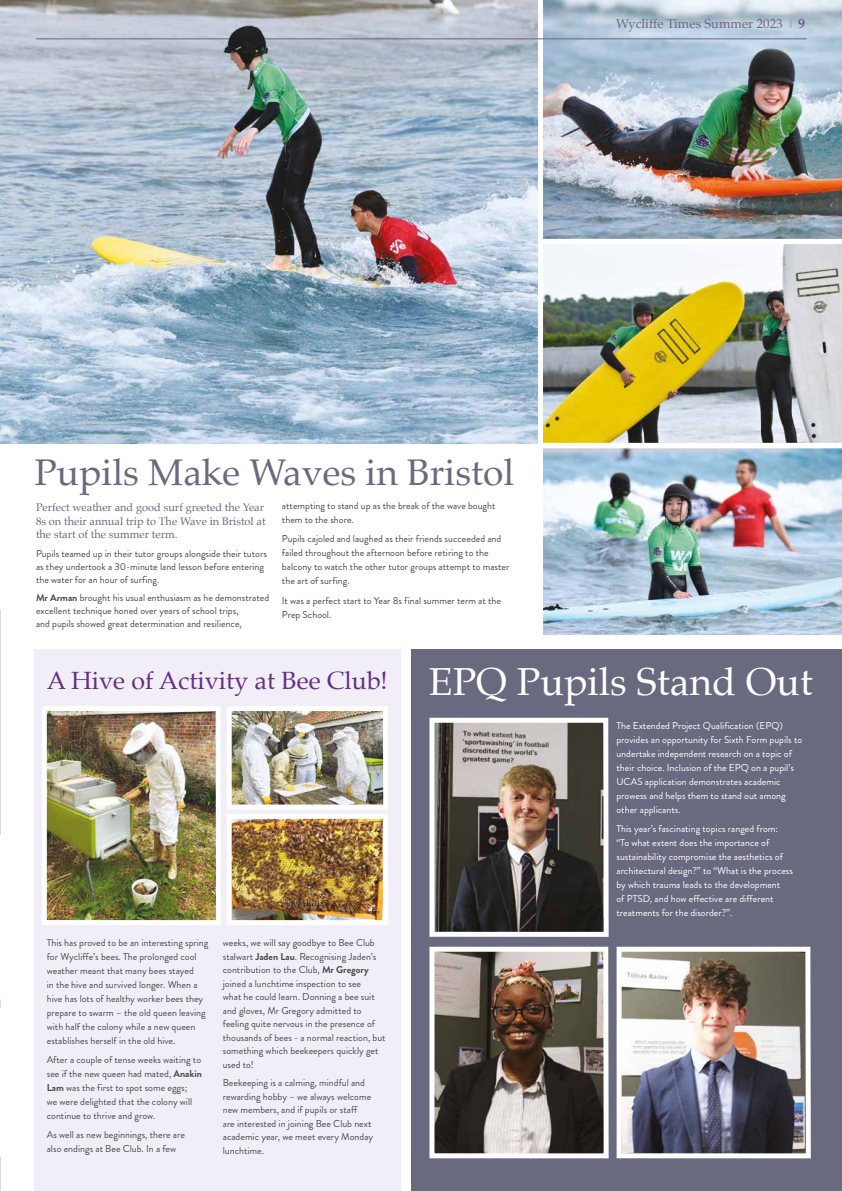
<style>
.page{position:relative;width:842px;height:1191px;background:#fff}
.page>*{position:absolute;margin:0;border:0;box-sizing:border-box;transform-origin:0 0}
.t1{font:39.1px "Palatino";color:#fff}
.t2{font:37.1px "Palatino";color:#69697f}
.t3{font:25px "Palatino";color:#652e84}
.t4{font:13px "Palatino";color:#69697f}
.t5{font:11px/14px "Palatino";color:#69697f}
.t6{font:10px/14px "Brandon Grotesque";color:#4a4a49}
.t7{font:10px/14px "Brandon Grotesque";color:#fff}
.s1{font-family:"Brandon Grotesque";color:#ac8fbf}
.s2{color:#652e84}
.s3{font-weight:700}
</style>
<div class="page">
<img style="left:0;top:0;width:538px;height:443px">
<img style="left:538px;top:0;width:304px;height:239px">
<hr style="left:36px;top:38px;width:770px;height:1px;background:#69697f">
<img style="left:146px;top:3px;width:161px;height:136px">
<img style="left:543px;top:244px;width:299px;height:199px">
<img style="left:543px;top:448px;width:299px;height:187px">
<div style="left:35px;top:650px;width:365px;height:541px;background:#f2eef7"></div>
<div style="left:411px;top:650px;width:431px;height:541px;background:#69697f"></div>
<img style="left:42px;top:706px;width:179px;height:219px">
<img style="left:227px;top:706px;width:161px;height:219px">
<svg style="left:429px;top:717px;width:180px;height:220px;background:#6d6661"></svg>
<img style="left:429px;top:946px;width:180px;height:213px">
<img style="left:616px;top:946px;width:195px;height:213px">
<h3 class="t4" style="left:616px;top:12px;width:190px">Wycliffe Times Summer 2023 <span class="s1">I</span> <span class="s2">9</span></h3>
<h2 class="t2" style="left:35px;top:441px;width:481px">Pupils Make Waves in Bristol</h2>
<p class="t5" style="left:36px;top:500px;width:231px">Perfect weather and good surf greeted the Year<br>8s on their annual trip to The Wave in Bristol at</p>
<p class="t5" style="left:36px;top:527px;width:143px">the start of the summer term.</p>
<p class="t6" style="left:36px;top:547px;width:232px;line-height:13px">Pupils teamed up in their tutor groups alongside their tutors as they undertook a 30-minute land lesson before entering the water for an hour of surfing.</p>
<p class="t6" style="left:36px;top:591px;width:235px;line-height:13px"><span class="s3">Mr Arman</span> brought his usual enthusiasm as he demonstrated excellent technique honed over years of school trips,<br>and pupils showed great determination and resilience,</p>
<p class="t6" style="left:282px;top:499px;width:215px">attempting to stand up as the break of the wave bought them to the shore.</p>
<p class="t6" style="left:282px;top:532px;width:229px">Pupils cajoled and laughed as their friends succeeded and failed throughout the afternoon before retiring to the balcony to watch the other tutor groups attempt to master the art of surfing.</p>
<p class="t6" style="left:282px;top:593px;width:221px">It was a perfect start to Year 8s final summer term at the<br>Prep School.</p>
<h3 class="t3" style="left:47px;top:660px;width:342px">A Hive of Activity at Bee Club!</h3>
<p class="t6" style="left:47px;top:935px;width:163px">This has proved to be an interesting spring for Wycliffe’s bees. The prolonged cool weather meant that many bees stayed<br>in the hive and survived longer. When a hive has lots of healthy worker bees they prepare to swarm – the old queen leaving with half the colony while a new queen establishes herself in the old hive.</p>
<p class="t6" style="left:47px;top:1052px;width:157px">After a couple of tense weeks waiting to see if the new queen had mated, <span class="s3">Anakin Lam</span> was the first to spot some eggs;<br>we were delighted that the colony will continue to thrive and grow.</p>
<p class="t6" style="left:47px;top:1128px;width:140px">As well as new beginnings, there are also endings at Bee Club. In a few</p>
<p class="t6" style="left:223px;top:936px;width:164px;line-height:13.5px">weeks, we will say goodbye to Bee Club stalwart <span class="s3">Jaden Lau</span>. Recognising Jaden’s contribution to the Club, <span class="s3">Mr Gregory </span>joined a lunchtime inspection to see<br>what he could learn. Donning a bee suit and gloves, Mr Gregory admitted to feeling quite nervous in the presence of thousands of bees - a normal reaction, but something which beekeepers quickly get used to!</p>
<p class="t6" style="left:223px;top:1076px;width:152px;line-height:13.6px">Beekeeping is a calming, mindful and rewarding hobby – we always welcome new members, and if pupils or staff<br>are interested in joining Bee Club next academic year, we meet every Monday lunchtime.</p>
<h1 class="t1" style="left:429px;top:649px;width:386px">EPQ Pupils Stand Out</h1>
<p class="t7" style="left:616px;top:718px;width:187px">The Extended Project Qualification (EPQ) provides an opportunity for Sixth Form pupils to undertake independent research on a topic of their choice. Inclusion of the EPQ on a pupil’s UCAS application demonstrates academic prowess and helps them to stand out among other applicants.</p>
<p class="t7" style="left:616px;top:822px;width:178px">This year’s fascinating topics ranged from: “To what extent does the importance of sustainability compromise the aesthetics of architectural design?” to “What is the process by which trauma leads to the development<br>of PTSD, and how effective are different treatments for the disorder?”.</p>
</div>
